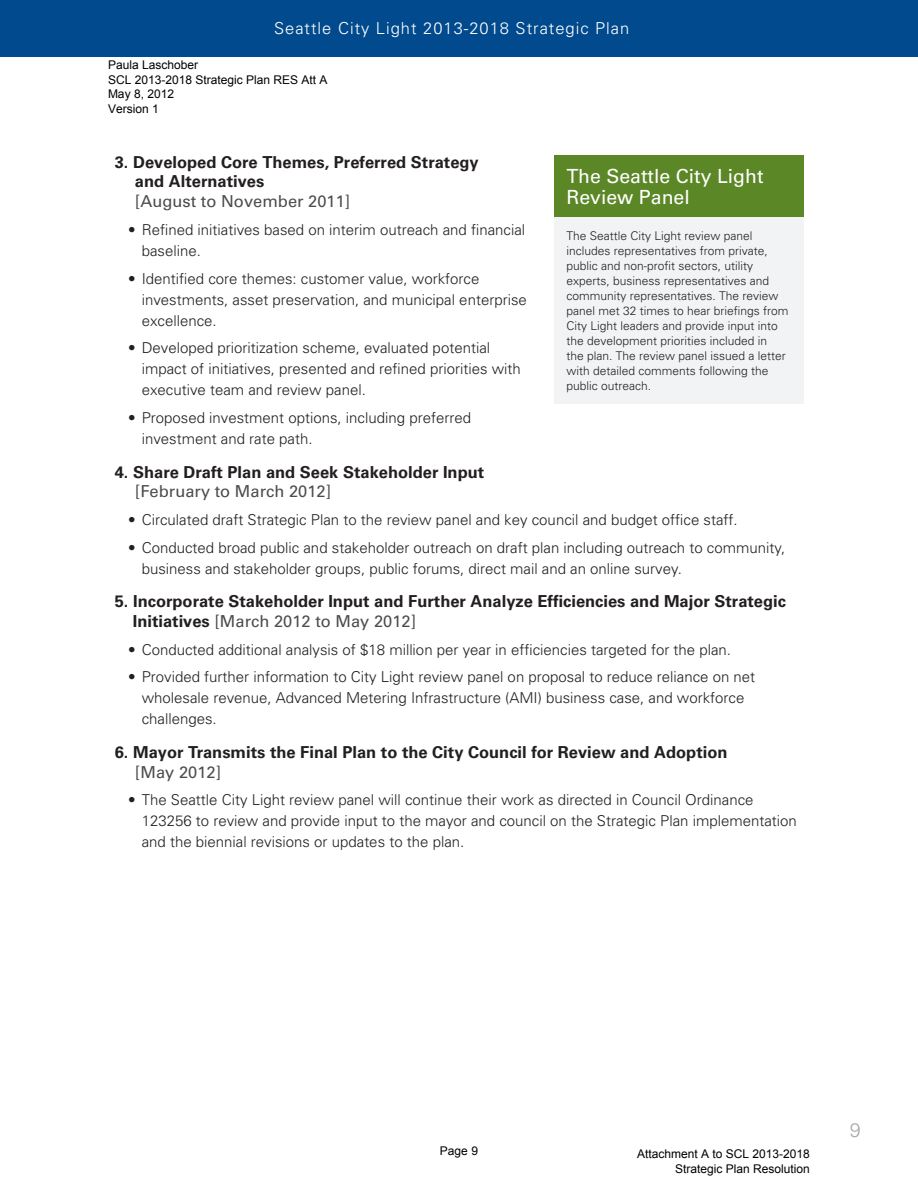
<style>
.page{position:relative;width:918px;height:1188px;background:#fff}
.page>*{position:absolute;margin:0;border:0;box-sizing:border-box;transform-origin:0 0}
.Side_Bar_Header{font:19.5px/21px "Univers";color:#fff}
.t1{font:300 19.5px "Univers";color:#a8a9ad}
.Bold_Text{font:700 16.5px/19.8px "Univers";color:#231f20}
.t2{font:300 16.5px "Univers";letter-spacing:.06em;color:#fff}
.Bullets{font:300 15px/21px "Univers";color:#231f20}
.Sidebar_Text{font:300 12px/15px "Univers";color:#231f20}
.t3{font:12px/14.4px "Arial";color:#000}
.s1{font-weight:400;color:#4b4c4d}
</style>
<div class="page">
<div style="left:0;top:0;width:918px;height:57px;background:#004a8d"></div>
<div style="left:554px;top:214px;width:249px;height:190px;background:#f2f3f4"></div>
<div style="left:554px;top:155px;width:249px;height:62px;background:#5c8727"></div>
<p class="t2" style="left:274px;top:18px;width:357px">Seattle City Light 2013-2018 Strategic Plan</p>
<p class="t3" style="left:108px;top:58px;width:221px">Paula Laschober<br>SCL 2013-2018 Strategic Plan RES Att A<br>May 8, 2012<br>Version 1</p>
<p class="Bold_Text" style="left:135px;top:152px;width:345px;text-indent:-20px">3. Developed Core Themes, Preferred Strategy and Alternatives<br><span class="s1">[August to November 2011]</span></p>
<p class="Bullets" style="left:142px;top:219px;width:385px;text-indent:-14px">• Refined initiatives based on interim outreach and financial baseline.</p>
<p class="Bullets" style="left:142px;top:268px;width:387px;text-indent:-14px">• Identified core themes: customer value, workforce investments, asset preservation, and municipal enterprise excellence.</p>
<p class="Bullets" style="left:142px;top:338px;width:381px;text-indent:-14px">• Developed prioritization scheme, evaluated potential impact of initiatives, presented and refined priorities with executive team and review panel.</p>
<p class="Bullets" style="left:142px;top:407px;width:331px;text-indent:-14px">• Proposed investment options, including preferred investment and rate path.</p>
<p class="Bold_Text" style="left:135px;top:462px;width:351px;text-indent:-20px">4. Share Draft Plan and Seek Stakeholder Input <span class="s1">[February to March 2012]</span></p>
<p class="Bullets" style="left:128px;top:509px;width:611px">• Circulated draft Strategic Plan to the review panel and key council and budget office staff.</p>
<p class="Bullets" style="left:142px;top:537px;width:645px;text-indent:-14px">• Conducted broad public and stakeholder outreach on draft plan including outreach to community, business and stakeholder groups, public forums, direct mail and an online survey.</p>
<p class="Bold_Text" style="left:133px;top:592px;width:655px;text-indent:-18px">5. Incorporate Stakeholder Input and Further Analyze Efficiencies and Major Strategic<br>Initiatives <span class="s1">[March 2012 to May 2012]</span></p>
<p class="Bullets" style="left:128px;top:639px;width:604px">• Conducted additional analysis of $18 million per year in efficiencies targeted for the plan.</p>
<p class="Bullets" style="left:142px;top:667px;width:615px;text-indent:-14px">• Provided further information to City Light review panel on proposal to reduce reliance on net wholesale revenue, Advanced Metering Infrastructure (AMI) business case, and workforce challenges.</p>
<p class="Bold_Text" style="left:135px;top:742px;width:594px;text-indent:-20px">6. Mayor Transmits the Final Plan to the City Council for Review and Adoption <span class="s1">[May 2012]</span></p>
<p class="Bullets" style="left:142px;top:789px;width:657px;text-indent:-14px">• The Seattle City Light review panel will continue their work as directed in Council Ordinance<br>123256 to review and provide input to the mayor and council on the Strategic Plan implementation and the biennial revisions or updates to the plan.</p>
<p class="Side_Bar_Header" style="left:566px;top:165px;width:199px">The Seattle City Light<br>Review Panel</p>
<p class="Sidebar_Text" style="left:566px;top:228px;width:224px">The Seattle City Light review panel includes representatives from private, public and non-profit sectors, utility experts, business representatives and community representatives. The review panel met 32 times to hear briefings from City Light leaders and provide input into the development priorities included in<br>the plan. The review panel issued a letter with detailed comments following the public outreach.</p>
<p class="t3" style="left:440px;top:1144px;width:40px">Page 9</p>
<p class="t3" style="left:637px;top:1147px;width:174px;text-align:right">Attachment A to SCL 2013-2018<br>Strategic Plan Resolution</p>
<h1 class="t1" style="left:850px;top:1118px;width:12px">9</h1>
</div>
